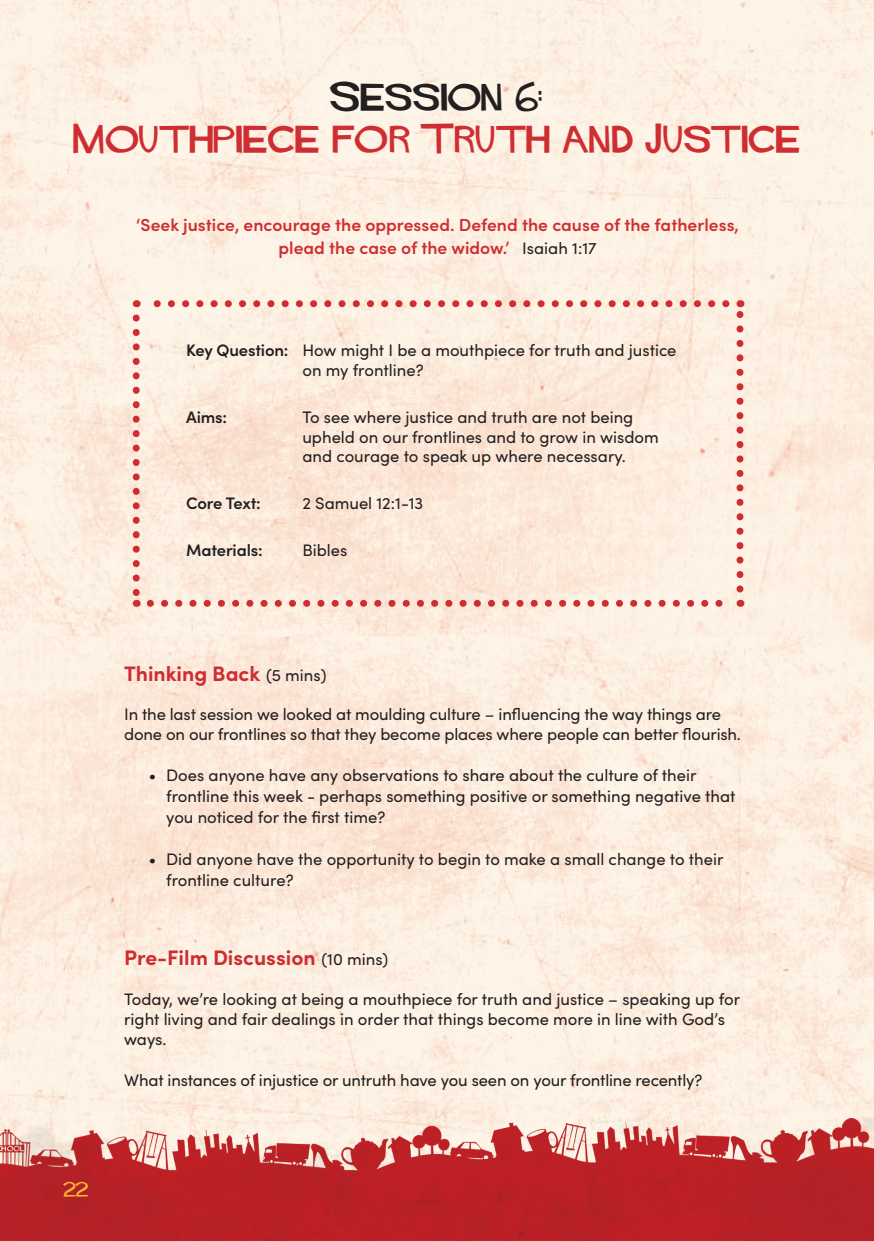
<style>
.page{position:relative;width:874px;height:1241px;background:#fff}
.page>*{position:absolute;margin:0;border:0;box-sizing:border-box;transform-origin:0 0}
.t1{font:45.5px "Hitchcock";color:#ce2e31}
.t2{font:45.5px "Hitchcock";color:#231f20}
.t3{font:22.75px "Hitchcock";color:#fcb336}
.t4{font:700 21px "Sofia Pro";color:#ce2e31}
.t5{font:600 17.5px/22.8px "Sofia Pro";color:#ce2e31;text-align:center}
.t6{font:16.62px/19.9px "Sofia Pro";color:#231f20}
.t7{font:600 16.62px "Sofia Pro";letter-spacing:-.01em;color:#231f20}
.s1{font-weight:400;font-size:16.62px;color:#231f20}
.s2{font-weight:600}
</style>
<div class="page">
<img style="left:0;top:0;width:873px;height:1117px">
<img style="left:0;top:1117px;width:873px;height:123px">
<svg style="left:150px;top:599px;width:582px;height:7px;background:#eba9a0"></svg>
<svg style="left:143px;top:300px;width:582px;height:7px;background:#eaa69e"></svg>
<svg style="left:133px;top:318px;width:7px;height:288px;background:#eaa39c"></svg>
<svg style="left:736px;top:300px;width:7px;height:289px;background:#eba79f"></svg>
<h1 class="t2" style="left:329px;top:73px;width:216px">Session 6:</h1>
<h1 class="t1" style="left:73px;top:115px;width:728px">Mouthpiece for Truth and Justice</h1>
<p class="t5" style="left:136px;top:212px;width:604px">‘Seek justice, encourage the oppressed. Defend the cause of the fatherless, plead the case of the widow.’ <span class="s1">Isaiah 1:17</span></p>
<p class="t6" style="left:302px;top:339px;width:375px;text-indent:-116px"><span class="s2">Key Question:</span> How might I be a mouthpiece for truth and justice on my frontline?</p>
<p class="t7" style="left:186px;top:404px;width:42px">Aims:</p>
<p class="t6" style="left:302px;top:406px;width:357px">To see where justice and truth are not being upheld on our frontlines and to grow in wisdom and courage to speak up where necessary.</p>
<p class="t7" style="left:186px;top:491px;width:76px">Core Text:</p>
<p class="t6" style="left:302px;top:492px;width:122px">2 Samuel 12:1-13</p>
<p class="t7" style="left:186px;top:537px;width:78px">Materials:</p>
<p class="t6" style="left:302px;top:539px;width:47px">Bibles</p>
<p class="t4" style="left:124px;top:657px;width:204px">Thinking Back <span class="s1">(5 mins)</span></p>
<p class="t6" style="left:124px;top:703px;width:618px">In the last session we looked at moulding culture – influencing the way things are done on our frontlines so that they become places where people can better flourish.</p>
<p class="t6" style="left:166px;top:763px;width:570px;line-height:21px;text-indent:-18px">• Does anyone have any observations to share about the culture of their frontline this week - perhaps something positive or something negative that you noticed for the first time?</p>
<p class="t6" style="left:166px;top:847px;width:558px;line-height:21px;text-indent:-18px">• Did anyone have the opportunity to begin to make a small change to their frontline culture?</p>
<p class="t4" style="left:124px;top:941px;width:265px">Pre-Film Discussion <span class="s1">(10 mins)</span></p>
<p class="t6" style="left:124px;top:987px;width:617px">Today, we’re looking at being a mouthpiece for truth and justice – speaking up for right living and fair dealings in order that things become more in line with God’s ways.</p>
<p class="t6" style="left:124px;top:1068px;width:579px">What instances of injustice or untruth have you seen on your frontline recently?</p>
<h2 class="t3" style="left:63px;top:1177px;width:27px">22</h2>
</div>
